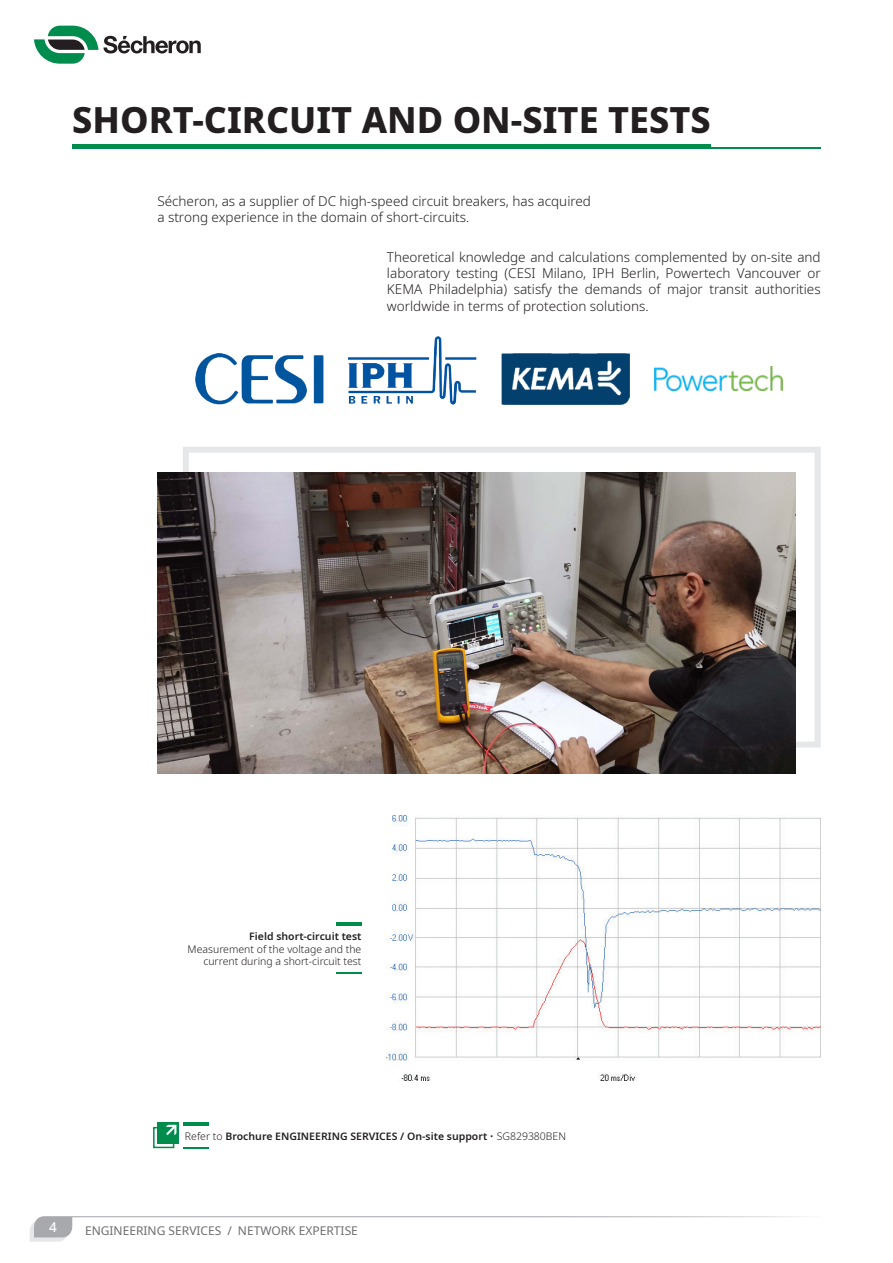
<style>
.page{position:relative;width:893px;height:1263px;background:#fff}
.page>*{position:absolute;margin:0;border:0;box-sizing:border-box;transform-origin:0 0}
.Title_H1{font:800 36px "Noto Sans";color:#231f20}
.t1{font:300 13.5px/16.2px "Noto Sans";color:#231f20}
.t2{font:500 13.5px "Noto Sans";color:#fff}
.t3{font:12px "Noto Sans";color:#6c6d70}
.Legend_or_Note{font:600 10.5px "Noto Sans";color:#231f20}
.Legend_or_Note-2{font:300 10.5px/12.6px "Noto Sans";color:#231f20;text-align:right}
.s1{font-weight:300}
</style>
<div class="page">
<svg style="left:34px;top:26px;width:167px;height:38px"></svg>
<svg style="left:30px;top:1216px;width:776px;height:26px"></svg>
<hr style="left:72px;top:148px;width:749px;height:1px;background:#008c4d">
<hr style="left:72px;top:145px;width:639px;height:4px;background:#008c4d">
<img style="left:196px;top:353px;width:127px;height:51px">
<img style="left:349px;top:336px;width:127px;height:68px">
<img style="left:502px;top:353px;width:127px;height:51px">
<img style="left:655px;top:367px;width:127px;height:23px">
<div style="left:183px;top:447px;width:638px;height:300px;border:6px solid #e6e7e9"></div>
<img style="left:157px;top:472px;width:638px;height:301px">
<img style="left:387px;top:816px;width:434px;height:264px">
<hr style="left:336px;top:922px;width:25px;height:3px;background:#008c4d">
<svg style="left:336px;top:972px;width:25px;height:1px"></svg>
<div style="left:153px;top:1127px;width:21px;height:21px;border:2px solid #008c4d"></div>
<div style="left:157px;top:1123px;width:22px;height:21px;background:#008c4d"></div>
<svg style="left:166px;top:1125px;width:10px;height:10px"></svg>
<hr style="left:183px;top:1123px;width:25px;height:3px;background:#008c4d">
<svg style="left:183px;top:1147px;width:25px;height:1px"></svg>
<p class="Title_H1" style="left:72px;top:93px;width:640px">SHORT-CIRCUIT AND ON-SITE TESTS</p>
<p class="t1" style="left:157px;top:193px;width:435px">Sécheron, as a supplier of DC high-speed circuit breakers, has acquired a strong experience in the domain of short-circuits.</p>
<p class="t1" style="left:387px;top:249px;width:435px;text-align:justify">Theoretical knowledge and calculations complemented by on-site and laboratory testing (CESI Milano, IPH Berlin, Powertech Vancouver or KEMA Philadelphia) satisfy the demands of major transit authorities worldwide in terms of protection solutions.</p>
<p class="Legend_or_Note" style="left:249px;top:929px;width:114px">Field short-circuit test</p>
<p class="Legend_or_Note-2" style="left:188px;top:943px;width:175px">Measurement of the voltage and the current during a short-circuit test</p>
<p class="Legend_or_Note" style="left:185px;top:1129px;width:383px"><span class="s1">Refer to</span> Brochure ENGINEERING SERVICES / On-site support <span class="s1">• SG829380BEN</span></p>
<p class="t2" style="left:49px;top:1217px;width:9px">4</p>
<p class="t3" style="left:85px;top:1222px;width:154px">ENGINEERING SERVICES / NE</p>
<p class="t3" style="left:254px;top:1222px;width:101px">TWORK EXPE RTISE</p>
</div>
